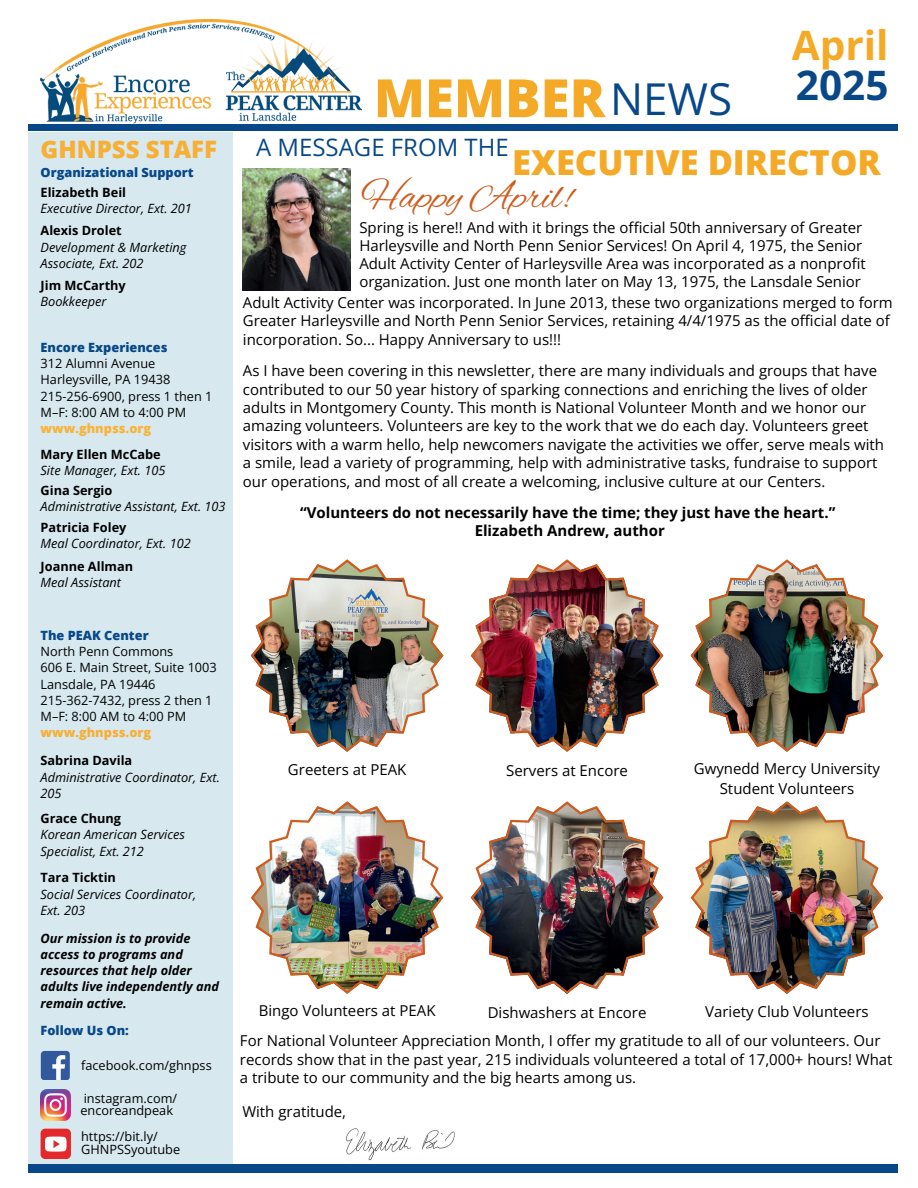
<style>
.page{position:relative;width:918px;height:1188px;background:#fff}
.page>*{position:absolute;margin:0;border:0;box-sizing:border-box;transform-origin:0 0}
.t1{font:800 52.8px "Open Sans";color:#f5aa27}
.t2{font:40.5px "Alex Brush";color:#ce5c1e}
.t3{font:700 40.5px "Open Sans";color:#f5aa27}
.t4{font:700 40.5px "Open Sans";color:#084888}
.t5{font:800 34.5px "Open Sans";color:#f5aa27}
.t6{font:24px "Open Sans";color:#084888}
.t7{font:800 24px "Open Sans";color:#f7af34}
.t8{font:15px/18.3px "Open Sans";color:#000}
.t9{font:700 15px/18.3px "Open Sans";color:#000;text-align:center}
.t10{font:italic 12.75px/16.2px "Open Sans";color:#000}
.t11{font:12.75px/16.2px "Open Sans";color:#000}
.t12{font:700 12.75px "Open Sans";color:#000}
.t13{font:italic 700 12.75px/16.2px "Open Sans";color:#000}
.t14{font:800 12.75px "Open Sans";color:#084888}
.t15{font:800 12.75px "Open Sans";color:#f9b334}
.t16{font:800 12.75px "Open Sans";color:#f7af34}
.s1{font-weight:400;font-size:43.95px;color:#084888}
</style>
<div class="page">
<img style="left:242px;top:168px;width:108px;height:122px">
<div style="left:29px;top:133px;width:204px;height:1031px;background:#d7e8ef"></div>
<svg style="left:41px;top:1051px;width:29px;height:29px"></svg>
<img style="left:41px;top:1090px;width:30px;height:30px">
<div style="left:41px;top:1129px;width:30px;height:30px;background:#e3292c;border-radius:5px"></div>
<svg style="left:45px;top:1137px;width:22px;height:15px"></svg>
<img style="left:346px;top:1128px;width:109px;height:32px">
<img style="left:40px;top:20px;width:322px;height:104px">
<div style="left:29px;top:124px;width:869px;height:7px;background:#084888"></div>
<div style="left:29px;top:1164px;width:869px;height:9px;background:#084888"></div>
<img style="left:691px;top:559px;width:192px;height:193px">
<img style="left:251px;top:559px;width:192px;height:193px">
<img style="left:471px;top:559px;width:192px;height:193px">
<img style="left:251px;top:801px;width:192px;height:193px">
<img style="left:471px;top:801px;width:192px;height:193px">
<img style="left:691px;top:801px;width:192px;height:193px">
<h3 class="t7" style="left:41px;top:131px;width:178px">GHNPSS STAFF</h3>
<p class="t14" style="left:41px;top:163px;width:155px">Organizational Support</p>
<p class="t12" style="left:41px;top:183px;width:87px">Elizabeth Beil</p>
<p class="t10" style="left:41px;top:200px;width:153px">Executive Director, Ext. 201</p>
<p class="t12" style="left:41px;top:222px;width:83px">Alexis Drolet</p>
<p class="t10" style="left:41px;top:238px;width:147px">Development &amp; Marketing<br>Associate, Ext. 202</p>
<p class="t12" style="left:41px;top:276px;width:87px">Jim McCarthy</p>
<p class="t10" style="left:41px;top:293px;width:67px">Bookkeeper</p>
<p class="t14" style="left:41px;top:338px;width:128px">Encore Experiences</p>
<p class="t11" style="left:41px;top:355px;width:173px">312 Alumni Avenue<br>Harleysville, PA 19438<br>215-256-6900, press 1 then 1<br>M–F: 8:00 AM to 4:00 PM</p>
<p class="t15" style="left:41px;top:419px;width:112px">www.ghnpss.org</p>
<p class="t12" style="left:41px;top:445px;width:122px">Mary Ellen McCabe</p>
<p class="t10" style="left:41px;top:462px;width:126px">Site Manager, Ext. 105</p>
<p class="t12" style="left:41px;top:482px;width:73px">Gina Sergio</p>
<p class="t10" style="left:41px;top:498px;width:187px">Administrative Assistant, Ext. 103</p>
<p class="t12" style="left:41px;top:519px;width:87px">Patricia Foley</p>
<p class="t10" style="left:41px;top:535px;width:152px">Meal Coordinator, Ext. 102</p>
<p class="t12" style="left:41px;top:557px;width:94px">Joanne Allman</p>
<p class="t10" style="left:41px;top:574px;width:82px">Meal Assistant</p>
<h2 class="t3" style="left:792px;top:16px;width:98px">April</h2>
<h2 class="t4" style="left:796px;top:57px;width:94px">2025</h2>
<h1 class="t1" style="left:374px;top:58px;width:360px">MEMBER<span class="s1">NEWS</span></h1>
<h3 class="t5" style="left:512px;top:136px;width:370px">EXECUTIVE DIRECTOR</h3>
<h3 class="t6" style="left:256px;top:131px;width:254px">A MESSAGE FROM THE</h3>
<h2 class="t2" style="left:361px;top:171px;width:212px">Happy April!</h2>
<p class="t8" style="left:359px;top:219px;width:508px">Spring is here!! And with it brings the official 50th anniversary of Greater Harleysville and North Penn Senior Services! On April 4, 1975, the Senior Adult Activity Center of Harleysville Area was incorporated as a nonprofit organization. Just one month later on May 13, 1975, the Lansdale Senior</p>
<p class="t8" style="left:243px;top:293px;width:651px">Adult Activity Center was incorporated. In June 2013, these two organizations merged to form<br>Greater Harleysville and North Penn Senior Services, retaining 4/4/1975 as the official date of incorporation. So... Happy Anniversary to us!!!</p>
<p class="t8" style="left:243px;top:361px;width:643px">As I have been covering in this newsletter, there are many individuals and groups that have contributed to our 50 year history of sparking connections and enriching the lives of older adults in Montgomery County. This month is National Volunteer Month and we honor our amazing volunteers. Volunteers are key to the work that we do each day. Volunteers greet visitors with a warm hello, help newcomers navigate the activities we offer, serve meals with a smile, lead a variety of programming, help with administrative tasks, fundraise to support our operations, and most of all create a welcoming, inclusive culture at our Centers.</p>
<p class="t9" style="left:300px;top:503px;width:537px">“Volunteers do not necessarily have the time; they just have the heart.”<br>Elizabeth Andrew, author</p>
<p class="t14" style="left:41px;top:625px;width:110px">The PEAK Center</p>
<p class="t11" style="left:41px;top:643px;width:178px">North Penn Commons<br>606 E. Main Street, Suite 1003<br>Lansdale, PA 19446<br>215-362-7432, press 2 then 1<br>M–F: 8:00 AM to 4:00 PM</p>
<p class="t16" style="left:41px;top:723px;width:112px">www.ghnpss.org</p>
<p class="t12" style="left:41px;top:751px;width:93px">Sabrina Davila</p>
<p class="t10" style="left:41px;top:769px;width:181px">Administrative Coordinator, Ext.<br>205</p>
<p class="t12" style="left:41px;top:810px;width:82px">Grace Chung</p>
<p class="t10" style="left:41px;top:826px;width:146px">Korean American Services<br>Specialist, Ext. 212</p>
<p class="t12" style="left:41px;top:869px;width:77px">Tara Ticktin</p>
<p class="t10" style="left:41px;top:886px;width:157px">Social Services Coordinator,<br>Ext. 203</p>
<p class="t13" style="left:41px;top:930px;width:180px">Our mission is to provide access to programs and resources that help older adults live independently and remain active.</p>
<p class="t14" style="left:41px;top:1021px;width:90px">Follow Us On:</p>
<p class="t11" style="left:81px;top:1057px;width:132px">facebook.com/ghnpss</p>
<p class="t11" style="left:80px;top:1091px;width:98px;line-height:12.8px">instagram.com/ encoreandpeak</p>
<p class="t11" style="left:81px;top:1130px;width:101px;line-height:12.8px">https://bit.ly/<br>GHNPSSyoutube</p>
<p class="t8" style="left:288px;top:760px;width:120px">Greeters at PEAK</p>
<p class="t8" style="left:506px;top:761px;width:123px">Servers at Encore</p>
<p class="t8" style="left:694px;top:758px;width:188px;line-height:20.2px;text-align:center">Gwynedd Mercy University<br>Student Volunteers</p>
<p class="t8" style="left:259px;top:1001px;width:178px">Bingo Volunteers at PEAK</p>
<p class="t8" style="left:488px;top:1003px;width:160px">Dishwashers at Encore</p>
<p class="t8" style="left:240px;top:997px;width:642px;line-height:29px;text-indent:465px">Variety Club Volunteers<br>For National Volunteer Appreciation Month, I offer my gratitude to all of our volunteers. Our</p>
<p class="t8" style="left:240px;top:1050px;width:654px">records show that in the past year, 215 individuals volunteered a total of 17,000+ hours! What a tribute to our community and the big hearts among us.</p>
<p class="t8" style="left:242px;top:1102px;width:105px">With gratitude,</p>
</div>
